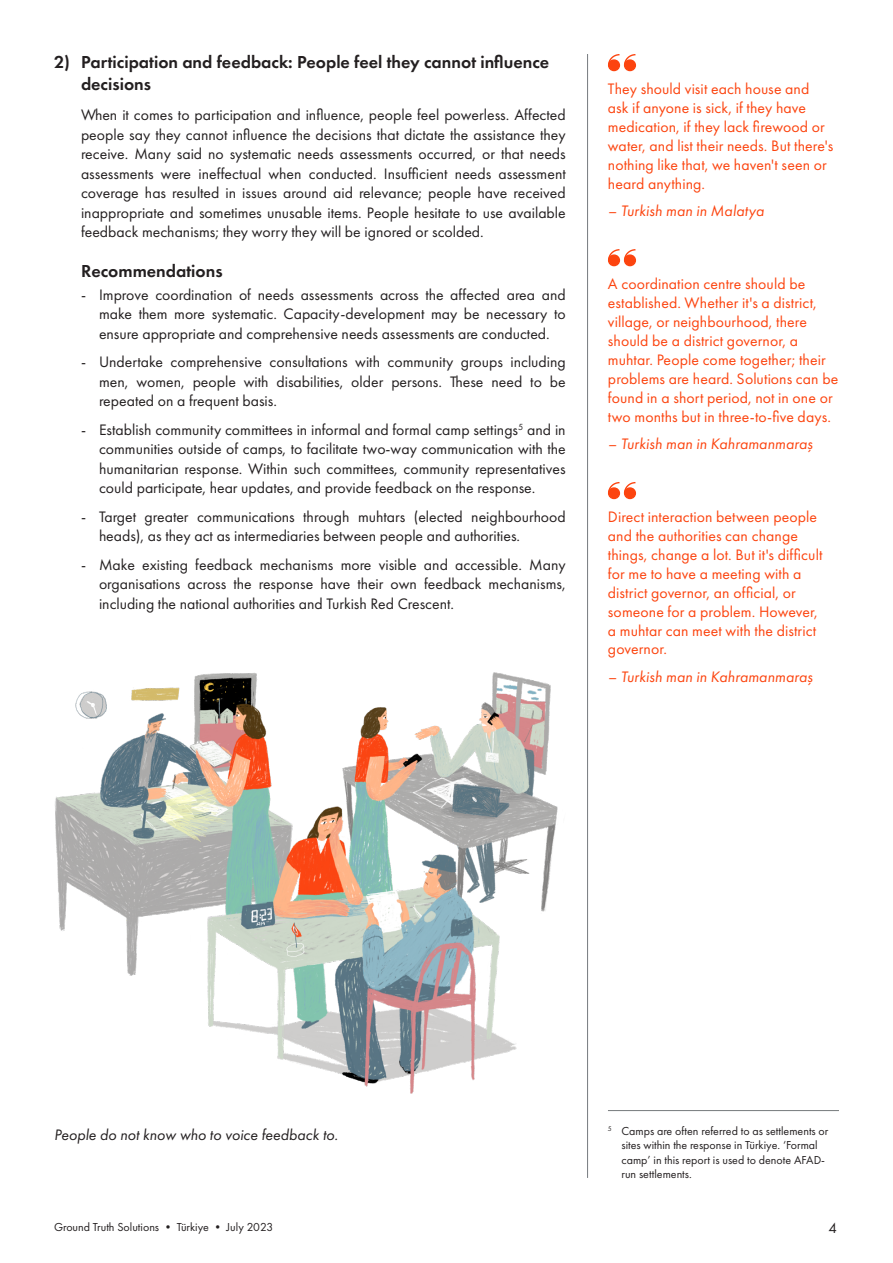
<style>
.page{position:relative;width:893px;height:1263px;background:#fff}
.page>*{position:absolute;margin:0;border:0;box-sizing:border-box;transform-origin:0 0}
.Subtitles{font:600 18px/22.5px "Futura PT";color:#231f20}
.Body{font:15.75px/19.5px "Futura PT";color:#231f20;text-align:justify}
.Quotes{font:15.75px/18.9px "Futura PT";letter-spacing:.005em;color:#fc440f}
.Quotes-2{font:italic 15.75px "Futura PT";letter-spacing:.005em;color:#fc440f}
.Body-2{font:italic 15.75px "Futura PT";color:#231f20}
.t1{font:15px "Futura PT";color:#231f20}
.Footnotes{font:12px/14.4px "Futura PT";color:#231f20}
</style>
<div class="page">
<hr style="left:587px;top:54px;width:1px;height:1124px;background:#767b7f">
<div style="left:609px;top:488px;width:10px;height:10px;background:#fc440f;border-radius:50%"></div>
<div style="left:608px;top:487px;width:12px;height:12px;border:1px solid #fc440f;border-radius:50%"></div>
<div style="left:625px;top:488px;width:10px;height:10px;background:#fc440f;border-radius:50%"></div>
<div style="left:624px;top:487px;width:12px;height:12px;border:1px solid #fc440f;border-radius:50%"></div>
<svg style="left:608px;top:482px;width:29px;height:13px"></svg>
<div style="left:609px;top:60px;width:10px;height:11px;background:#fc440f;border-radius:50%"></div>
<div style="left:608px;top:59px;width:12px;height:12px;border:1px solid #fc440f;border-radius:50%"></div>
<div style="left:625px;top:60px;width:10px;height:11px;background:#fc440f;border-radius:50%"></div>
<div style="left:624px;top:59px;width:12px;height:12px;border:1px solid #fc440f;border-radius:50%"></div>
<svg style="left:608px;top:54px;width:29px;height:13px"></svg>
<div style="left:609px;top:255px;width:10px;height:11px;background:#fc440f;border-radius:50%"></div>
<div style="left:608px;top:254px;width:12px;height:12px;border:1px solid #fc440f;border-radius:50%"></div>
<div style="left:625px;top:255px;width:10px;height:11px;background:#fc440f;border-radius:50%"></div>
<div style="left:624px;top:254px;width:12px;height:12px;border:1px solid #fc440f;border-radius:50%"></div>
<svg style="left:608px;top:249px;width:29px;height:13px"></svg>
<hr style="left:608px;top:1110px;width:231px;height:1px;background:#767a7c">
<img style="left:55px;top:672px;width:503px;height:421px">
<p class="Subtitles" style="left:81px;top:50px;width:470px;text-indent:-27px">2) Participation and feedback: People feel they cannot influence decisions</p>
<p class="Body" style="left:81px;top:105px;width:486px">When it comes to participation and influence, people feel powerless. Affected people say they cannot influence the decisions that dictate the assistance they receive. Many said no systematic needs assessments occurred, or that needs assessments were ineffectual when conducted. Insufficient needs assessment coverage has resulted in issues around aid relevance; people have received inappropriate and sometimes unusable items. People hesitate to use available feedback mechanisms; they worry they will be ignored or scolded.</p>
<p class="Subtitles" style="left:81px;top:260px;width:143px">Recommendations</p>
<p class="Body" style="left:99px;top:285px;width:468px;text-indent:-18px">- Improve coordination of needs assessments across the affected area and make them more systematic. Capacity-development may be necessary to ensure appropriate and comprehensive needs assessments are conducted.</p>
<p class="Body" style="left:99px;top:352px;width:468px;text-indent:-18px">- Undertake comprehensive consultations with community groups including men, women, people with disabilities, older persons. These need to be repeated on a frequent basis.</p>
<p class="Body" style="left:99px;top:420px;width:468px;text-indent:-18px">- Establish community committees in informal and formal camp settings<sup>5</sup> and in communities outside of camps, to facilitate two-way communication with the humanitarian response. Within such committees, community representatives could participate, hear updates, and provide feedback on the response.</p>
<p class="Body" style="left:99px;top:507px;width:468px;text-indent:-18px">- Target greater communications through muhtars (elected neighbourhood heads), as they act as intermediaries between people and authorities.</p>
<p class="Body" style="left:99px;top:555px;width:468px;text-indent:-18px">- Make existing feedback mechanisms more visible and accessible. Many organisations across the response have their own feedback mechanisms, including the national authorities and Turkish Red Crescent.</p>
<p class="Quotes" style="left:608px;top:79px;width:227px">They should visit each house and ask if anyone is sick, if they have medication, if they lack firewood or water, and list their needs. But there's nothing like that, we haven't seen or heard anything.</p>
<p class="Quotes-2" style="left:608px;top:201px;width:158px">– Turkish man in Malatya</p>
<p class="Quotes" style="left:608px;top:274px;width:232px">A coordination centre should be established. Whether it's a district, village, or neighbourhood, there should be a district governor, a muhtar. People come together; their problems are heard. Solutions can be found in a short period, not in one or two months but in three-to-five days.</p>
<p class="Quotes-2" style="left:608px;top:434px;width:206px">– Turkish man in Kahramanmaraş</p>
<p class="Quotes" style="left:608px;top:507px;width:216px">Direct interaction between people and the authorities can change things, change a lot. But it's difficult for me to have a meeting with a district governor, an official, or someone for a problem. However, a muhtar can meet with the district governor.</p>
<p class="Quotes-2" style="left:608px;top:667px;width:206px">– Turkish man in Kahramanmaraş</p>
<p class="Body-2" style="left:54px;top:1125px;width:285px">People do not know who to voice feedback to.</p>
<p class="Footnotes" style="left:621px;top:1123px;width:209px;text-indent:-14px"><sup>5</sup> Camps are often referred to as settlements or sites within the response in Türkiye. ‘Formal camp’ in this report is used to denote AFAD&shy;run settlements.</p>
<p class="Footnotes" style="left:54px;top:1220px;width:221px">Ground Truth Solutions • Türkiye • July 2023</p>
<p class="t1" style="left:828px;top:1219px;width:10px">4</p>
</div>
